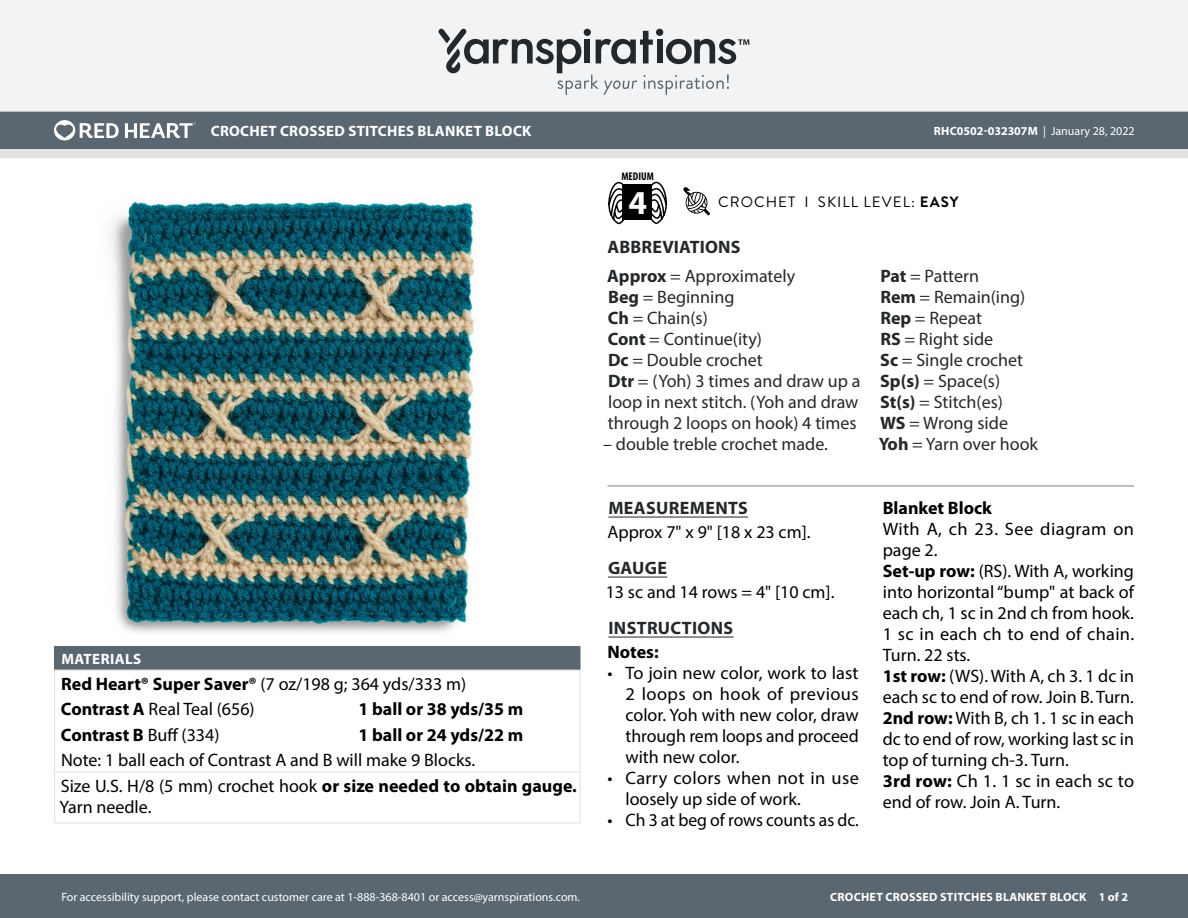
<style>
.page{position:relative;width:1188px;height:918px;background:#fff}
.page>*{position:absolute;margin:0;border:0;box-sizing:border-box;transform-origin:0 0}
.t1{font:700 33.6px "Myriad Pro";color:#fff}
.Body_-__Auto_Style_w{font:18px/21px "Myriad Pro";color:#000;text-align:justify}
.Abbreviations_-_With{font:18px/21px "Myriad Pro";color:#24282a;text-align:justify}
.Material_-__Colors_i{font:18px "Myriad Pro";color:#000}
.Materials_-_Needle{font:18px/21px "Myriad Pro";color:#000}
.Material_-__Colors_i-2{font:700 18px "Myriad Pro";color:#000}
.Body_-_HEADERS_-_Und{font:700 18px "Myriad Pro";letter-spacing:.02em;color:#24282a}
.Materials_-_Brand{font:18px "Myriad Pro";color:#000}
.Body_-__Auto_Style_w-2{font:18px/21px "Myriad Pro";letter-spacing:.025em;color:#000}
.Body_-_NO_Automatic{font:18px "Myriad Pro";color:#000}
.Body_-__Auto_Style_w-3{font:700 18px "Myriad Pro";color:#000}
.Materials_-__Header{font:700 15px "Myriad Pro";letter-spacing:.02em;color:#fff}
.Type_of_pattern___Sk{font:15px "Brandon Grotesque";letter-spacing:.07em;color:#000}
.t2{font:12px "Myriad Pro";color:#fff}
.t3{font:700 12px "Myriad Pro";letter-spacing:.02em;color:#fff}
.t4{font:700 12px "Myriad Pro";color:#fff}
.t5{font:700 condensed 11.25px "Myriad Pro";color:#000}
.s1{font-weight:700}
.s2{font-weight:400}
</style>
<div class="page">
<div style="left:0;top:875px;width:1188px;height:43px;background:#5a6670"></div>
<div style="left:0;top:149px;width:1188px;height:9px;background:#e4e3e3"></div>
<div style="left:0;top:111px;width:1188px;height:38px;background:#5a6670"></div>
<div style="left:0;top:0;width:1188px;height:112px;background:#f2f3f4"></div>
<svg style="left:438px;top:29px;width:311px;height:66px"></svg>
<svg style="left:683px;top:187px;width:27px;height:28px"></svg>
<svg style="left:608px;top:181px;width:18px;height:43px"></svg>
<svg style="left:649px;top:181px;width:18px;height:43px"></svg>
<div style="left:622px;top:185px;width:30px;height:35px;background:#000"></div>
<svg style="left:54px;top:120px;width:65px;height:20px"></svg>
<svg style="left:125px;top:122px;width:71px;height:16px"></svg>
<img style="left:111px;top:197px;width:367px;height:436px">
<hr style="left:608px;top:517px;width:140px;height:1px;background:#24282a">
<hr style="left:608px;top:577px;width:59px;height:1px;background:#24282a">
<hr style="left:608px;top:637px;width:126px;height:1px;background:#24282a">
<hr style="left:608px;top:486px;width:526px;height:1px;background:#7d7d7d">
<div style="left:55px;top:647px;width:525px;height:23px;background:#5a6670"></div>
<hr style="left:54px;top:646px;width:300px;height:1px;background:#5a6670">
<hr style="left:354px;top:646px;width:226px;height:1px;background:#5a6670">
<svg style="left:580px;top:647px;width:1px;height:23px"></svg>
<hr style="left:54px;top:670px;width:300px;height:1px;background:#e4e3e3">
<hr style="left:354px;top:670px;width:227px;height:1px;background:#e4e3e3">
<hr style="left:579px;top:671px;width:2px;height:25px;background:#e4e3e3">
<svg style="left:54px;top:647px;width:1px;height:125px"></svg>
<hr style="left:579px;top:696px;width:2px;height:25px;background:#e4e3e3">
<hr style="left:579px;top:721px;width:2px;height:26px;background:#e4e3e3">
<hr style="left:579px;top:747px;width:2px;height:25px;background:#e4e3e3">
<hr style="left:54px;top:773px;width:1px;height:50px;background:#e4e3e3">
<hr style="left:579px;top:773px;width:2px;height:50px;background:#e4e3e3">
<hr style="left:54px;top:772px;width:300px;height:1px;background:#e4e3e3">
<hr style="left:354px;top:772px;width:227px;height:1px;background:#e4e3e3">
<hr style="left:54px;top:823px;width:300px;height:1px;background:#e4e3e3">
<hr style="left:354px;top:823px;width:227px;height:1px;background:#e4e3e3">
<p class="Materials_-__Header" style="left:211px;top:121px;width:322px">CROCHET CROSSED STITCHES BLANKET BLOCK</p>
<p class="Materials_-__Header" style="left:61px;top:649px;width:81px">MATERIALS</p>
<p class="Materials_-_Brand" style="left:61px;top:672px;width:407px"><span class="s1">Red Heart® Super Saver®</span> (7 oz/198 g; 364 yds/333 m)</p>
<p class="Material_-__Colors_i" style="left:61px;top:698px;width:195px"><span class="s1">Contrast A</span> Real Teal (656)</p>
<p class="Material_-__Colors_i-2" style="left:359px;top:697px;width:166px">1 ball or 38 yds/35 m</p>
<p class="Material_-__Colors_i-2" style="left:61px;top:723px;width:160px">Contrast B <span class="s2">Buff (334)</span></p>
<p class="Material_-__Colors_i-2" style="left:359px;top:723px;width:166px">1 ball or 24 yds/22 m</p>
<p class="Material_-__Colors_i" style="left:61px;top:749px;width:416px">Note: 1 ball each of Contrast A and B will make 9 Blocks.</p>
<p class="Materials_-_Needle" style="left:60px;top:775px;width:519px">Size U.S. H/8 (5 mm) crochet hook <span class="s1">or size needed to obtain gauge.<br></span>Yarn needle.</p>
<p class="t5" style="left:621px;top:169px;width:34px">MEDIUM</p>
<h1 class="t1" style="left:629px;top:180px;width:20px">4</h1>
<p class="t4" style="left:934px;top:123px;width:202px">RHC0502-032307M <span class="s2">| January 28, 2022</span></p>
<p class="Type_of_pattern___Sk" style="left:718px;top:192px;width:242px">CROCHET I SKILL LEVEL: <span class="s1">EASY</span></p>
<p class="Body_-_HEADERS_-_Und" style="left:608px;top:235px;width:135px">ABBREVIATIONS</p>
<p class="Abbreviations_-_With" style="left:607px;top:265px;width:189px"><span class="s1">Approx</span> = Approximately</p>
<p class="Abbreviations_-_With" style="left:608px;top:286px;width:128px"><span class="s1">Beg</span> = Beginning</p>
<p class="Abbreviations_-_With" style="left:608px;top:307px;width:102px"><span class="s1">Ch</span> = Chain(s)</p>
<p class="Abbreviations_-_With" style="left:608px;top:328px;width:156px"><span class="s1">Cont</span> = Continue(ity)</p>
<p class="Abbreviations_-_With" style="left:608px;top:349px;width:156px"><span class="s1">Dc</span> = Double crochet</p>
<p class="Abbreviations_-_With" style="left:608px;top:370px;width:254px"><span class="s1">Dtr</span> = (Yoh) 3 times and draw up a loop in next stitch. (Yoh and draw through 2 loops on hook) 4 times</p>
<p class="Abbreviations_-_With" style="left:603px;top:433px;width:226px">– double treble crochet made.</p>
<p class="Abbreviations_-_With" style="left:880px;top:265px;width:100px"><span class="s1">Pat</span> = Pattern</p>
<p class="Abbreviations_-_With" style="left:880px;top:286px;width:146px"><span class="s1">Rem</span> = Remain(ing)</p>
<p class="Abbreviations_-_With" style="left:880px;top:307px;width:103px"><span class="s1">Rep</span> = Repeat</p>
<p class="Abbreviations_-_With" style="left:880px;top:328px;width:114px"><span class="s1">RS</span> = Right side</p>
<p class="Abbreviations_-_With" style="left:880px;top:349px;width:145px"><span class="s1">Sc</span> = Single crochet</p>
<p class="Abbreviations_-_With" style="left:880px;top:370px;width:121px"><span class="s1">Sp(s)</span> = Space(s)</p>
<p class="Abbreviations_-_With" style="left:880px;top:391px;width:124px"><span class="s1">St(s)</span> = Stitch(es)</p>
<p class="Abbreviations_-_With" style="left:880px;top:412px;width:129px"><span class="s1">WS</span> = Wrong side</p>
<p class="Abbreviations_-_With" style="left:879px;top:433px;width:161px"><span class="s1">Yoh</span> = Yarn over hook</p>
<p class="Body_-_HEADERS_-_Und" style="left:608px;top:496px;width:141px">MEASUREMENTS</p>
<p class="Body_-__Auto_Style_w" style="left:607px;top:521px;width:205px">Approx 7" x 9" [18 x 23 cm].</p>
<p class="Body_-_HEADERS_-_Und" style="left:608px;top:556px;width:61px">GAUGE</p>
<p class="Body_-_NO_Automatic" style="left:606px;top:581px;width:230px">13 sc and 14 rows = 4" [10 cm].</p>
<p class="Body_-_HEADERS_-_Und" style="left:608px;top:616px;width:126px">INSTRUCTIONS</p>
<p class="Body_-__Auto_Style_w-3" style="left:607px;top:640px;width:53px">Notes:</p>
<p class="Body_-__Auto_Style_w" style="left:626px;top:662px;width:235px;text-indent:-18px">• To join new color, work to last 2 loops on hook of previous color. Yoh with new color, draw through rem loops and proceed with new color.</p>
<p class="Body_-__Auto_Style_w" style="left:626px;top:767px;width:235px;text-indent:-18px">• Carry colors when not in use loosely up side of work.</p>
<p class="Body_-__Auto_Style_w" style="left:608px;top:809px;width:253px">• Ch 3 at beg of rows counts as dc.</p>
<p class="Body_-__Auto_Style_w-3" style="left:883px;top:496px;width:111px">Blanket Block</p>
<p class="Body_-__Auto_Style_w-2" style="left:883px;top:518px;width:253px">With A, ch 23. See diagram on page 2.</p>
<p class="Body_-__Auto_Style_w" style="left:883px;top:560px;width:253px"><span class="s1">Set-up row:</span> (RS). With A, working into horizontal “bump" at back of each ch, 1 sc in 2nd ch from hook.<br>1 sc in each ch to end of chain.<br>Turn. 22 sts.</p>
<p class="Body_-__Auto_Style_w" style="left:883px;top:665px;width:253px"><span class="s1">1st row:</span> (WS). With A, ch 3. 1 dc in each sc to end of row. Join B. Turn.</p>
<p class="Body_-__Auto_Style_w" style="left:883px;top:707px;width:253px"><span class="s1">2nd row:</span> With B, ch 1. 1 sc in each dc to end of row, working last sc in top of turning ch-3. Turn.</p>
<p class="Body_-__Auto_Style_w" style="left:883px;top:770px;width:253px"><span class="s1">3rd row:</span> Ch 1. 1 sc in each sc to end of row. Join A. Turn.</p>
<p class="t2" style="left:61px;top:889px;width:520px">For accessibility support, please contact customer care at 1-888-368-8401 or access@yarnspirations.com.</p>
<p class="t3" style="left:830px;top:889px;width:299px">CROCHET CROSSED STITCHES BLANKET BLOCK 1 of 2</p>
</div>
